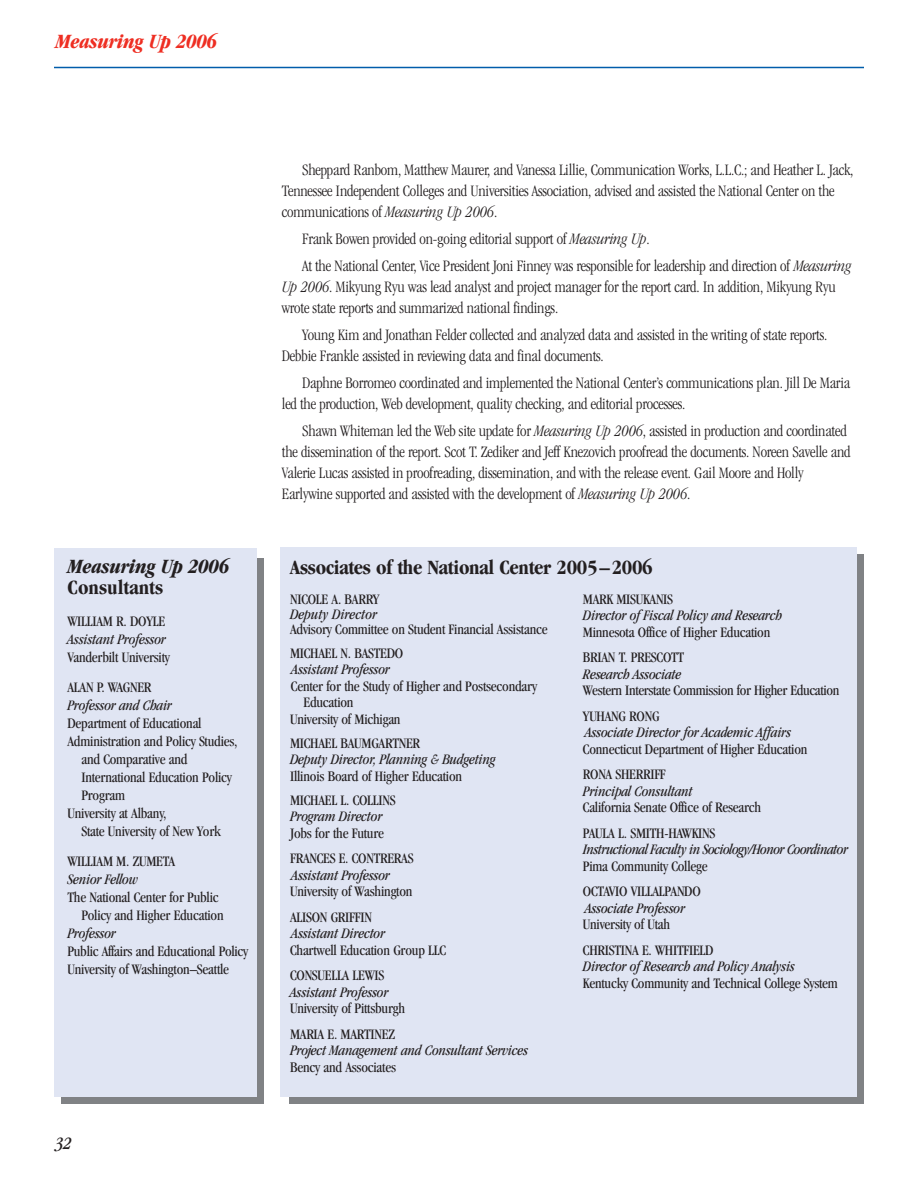
<style>
.page{position:relative;width:918px;height:1188px;background:#fff}
.page>*{position:absolute;margin:0;border:0;box-sizing:border-box;transform-origin:0 0}
.t1{font:700 condensed 21px "Garamond";letter-spacing:-.015em;color:#231f20}
.t2{font:italic 700 condensed 21px "Garamond";letter-spacing:-.015em;color:#ee2e22}
.t3{font:italic 700 condensed 21px "Garamond";letter-spacing:-.015em;color:#231f20}
.t4{font:italic condensed 18px "Garamond";color:#231f20}
.t5{font:300 condensed 16.5px/21px "Garamond";letter-spacing:-.01em;color:#231f20}
.t6{font:condensed 15px/25.5px "Garamond";letter-spacing:-.015em;color:#231f20}
.t7{font:italic condensed 15px "Garamond";letter-spacing:-.015em;color:#231f20}
.t8{font:italic condensed 15px "Garamond";letter-spacing:-.035em;color:#231f20}
.s1{font-style:italic}
</style>
<div class="page">
<div style="left:290px;top:554px;width:574px;height:550px;background:#808285"></div>
<div style="left:280px;top:547px;width:576px;height:549px;background:#e0e5f3"></div>
<hr style="left:54px;top:67px;width:810px;height:1px;background:#015dab">
<div style="left:62px;top:558px;width:202px;height:546px;background:#808285"></div>
<div style="left:54px;top:548px;width:202px;height:549px;background:#e0e5f3"></div>
<p class="t2" style="left:56px;top:33px;width:163px">Measuring Up 2006</p>
<p class="t5" style="left:282px;top:161px;width:573px;text-indent:20px">Sheppard Ranbom, Matthew Maurer, and Vanessa Lillie, Communication Works, L.L.C.; and Heather L. Jack,<br>Tennessee Independent Colleges and Universities Association, advised and assisted the National Center on the communications of <span class="s1">Measuring Up 2006</span>.</p>
<p class="t5" style="left:302px;top:227px;width:551px;line-height:27px">Frank Bowen provided on-going editorial support of <span class="s1">Measuring Up</span>.<br>At the National Center, Vice President Joni Finney was responsible for leadership and direction of <span class="s1">Measuring</span></p>
<p class="t5" style="left:282px;top:278px;width:555px"><span class="s1">Up 2006</span>. Mikyung Ryu was lead analyst and project manager for the report card. In addition, Mikyung Ryu wrote state reports and summarized national findings.</p>
<p class="t5" style="left:282px;top:326px;width:547px;text-indent:20px">Young Kim and Jonathan Felder collected and analyzed data and assisted in the writing of state reports.<br>Debbie Frankle assisted in reviewing data and final documents.</p>
<p class="t5" style="left:282px;top:373px;width:570px;text-indent:20px">Daphne Borromeo coordinated and implemented the National Center’s communications plan. Jill De Maria led the production, Web development, quality checking, and editorial processes.</p>
<p class="t5" style="left:282px;top:421px;width:570px;text-indent:20px">Shawn Whiteman led the Web site update for <span class="s1">Measuring Up 2006</span>, assisted in production and coordinated the dissemination of the report. Scot T. Zediker and Jeff Knezovich proofread the documents. Noreen Savelle and Valerie Lucas assisted in proofreading, dissemination, and with the release event. Gail Moore and Holly Earlywine supported and assisted with the development of <span class="s1">Measuring Up 2006</span>.</p>
<p class="t3" style="left:68px;top:559px;width:163px">Measuring Up 2006</p>
<p class="t1" style="left:290px;top:559px;width:364px">Associates of the National Center 2005–2006</p>
<p class="t1" style="left:68px;top:580px;width:97px">Consultants</p>
<p class="t6" style="left:68px;top:610px;width:99px">WILLIAM R. DOYLE</p>
<p class="t7" style="left:68px;top:633px;width:100px">Assistant Professor</p>
<p class="t6" style="left:68px;top:643px;width:104px;line-height:30px">Vanderbilt University<br>ALAN P. WAGNER</p>
<p class="t7" style="left:68px;top:699px;width:106px">Professor and Chair</p>
<p class="t6" style="left:68px;top:712px;width:136px">Department of Educational</p>
<p class="t6" style="left:68px;top:730px;width:172px">Administration and Policy Studies,</p>
<p class="t6" style="left:81px;top:748px;width:108px">and Comparative and</p>
<p class="t6" style="left:81px;top:766px;width:152px">International Education Policy</p>
<p class="t6" style="left:81px;top:784px;width:45px">Program</p>
<p class="t6" style="left:68px;top:802px;width:100px">University at Albany,</p>
<p class="t6" style="left:81px;top:820px;width:141px">State University of New York</p>
<p class="t6" style="left:68px;top:850px;width:109px">WILLIAM M. ZUMETA</p>
<p class="t7" style="left:68px;top:873px;width:72px">Senior Fellow</p>
<p class="t6" style="left:81px;top:889px;width:144px;line-height:18px;text-indent:-14px">The National Center for Public<br>Policy and Higher Education</p>
<p class="t7" style="left:68px;top:927px;width:50px">Professor</p>
<p class="t6" style="left:68px;top:943px;width:182px;line-height:18px">Public Affairs and Educational Policy<br>University of Washington–Seattle</p>
<p class="t6" style="left:290px;top:588px;width:91px">NICOLE A. BARRY</p>
<p class="t7" style="left:290px;top:608px;width:88px">Deputy Director</p>
<p class="t6" style="left:290px;top:618px;width:259px;line-height:24px">Advisory Committee on Student Financial Assistance<br>MICHAEL N. BASTEDO</p>
<p class="t7" style="left:292px;top:664px;width:100px">Assistant Professor</p>
<p class="t6" style="left:291px;top:675px;width:248px">Center for the Study of Higher and Postsecondary</p>
<p class="t6" style="left:304px;top:691px;width:52px">Education</p>
<p class="t6" style="left:290px;top:708px;width:112px">University of Michigan</p>
<p class="t6" style="left:290px;top:731px;width:132px">MICHAEL BAUMGARTNER</p>
<p class="t7" style="left:290px;top:754px;width:207px">Deputy Director, Planning &amp; Budgeting</p>
<p class="t6" style="left:290px;top:765px;width:174px;line-height:24px">Illinois Board of Higher Education<br>MICHAEL L. COLLINS</p>
<p class="t7" style="left:290px;top:811px;width:94px">Program Director</p>
<p class="t6" style="left:290px;top:821px;width:125px">Jobs for the Future<br>FRANCES E. CONTRERAS</p>
<p class="t7" style="left:292px;top:869px;width:100px">Assistant Professor</p>
<p class="t6" style="left:290px;top:880px;width:124px">University of Washington<br>ALISON GRIFFIN</p>
<p class="t7" style="left:292px;top:928px;width:95px">Assistant Director</p>
<p class="t6" style="left:290px;top:938px;width:158px">Chartwell Education Group LLC<br>CONSUELLA LEWIS</p>
<p class="t7" style="left:290px;top:986px;width:100px">Assistant Professor</p>
<p class="t6" style="left:290px;top:997px;width:117px">University of Pittsburgh<br>MARIA E. MARTINEZ</p>
<p class="t7" style="left:290px;top:1045px;width:240px">Project Management and Consultant Services</p>
<p class="t6" style="left:290px;top:1055px;width:107px">Bency and Associates</p>
<p class="t6" style="left:583px;top:588px;width:92px">MARK MISUKANIS</p>
<p class="t7" style="left:583px;top:610px;width:201px">Director of Fiscal Policy and Research</p>
<p class="t6" style="left:583px;top:621px;width:189px">Minnesota Office of Higher Education<br>BRIAN T. PRESCOTT</p>
<p class="t7" style="left:583px;top:668px;width:100px">Research Associate</p>
<p class="t6" style="left:583px;top:679px;width:258px">Western Interstate Commission for Higher Education<br>YUHANG RONG</p>
<p class="t7" style="left:585px;top:727px;width:208px">Associate Director for Academic Affairs</p>
<p class="t6" style="left:583px;top:737px;width:226px">Connecticut Department of Higher Education<br>RONA SHERRIFF</p>
<p class="t7" style="left:583px;top:785px;width:111px">Principal Consultant</p>
<p class="t6" style="left:583px;top:796px;width:180px">California Senate Office of Research<br>PAULA L. SMITH-HAWKINS</p>
<p class="t8" style="left:583px;top:844px;width:267px">Instructional Faculty in Sociology/Honor Coordinator</p>
<p class="t6" style="left:583px;top:854px;width:126px">Pima Community College<br>OCTAVIO VILLALPANDO</p>
<p class="t7" style="left:585px;top:902px;width:101px">Associate Professor</p>
<p class="t6" style="left:583px;top:913px;width:132px">University of Utah<br>CHRISTINA E. WHITFIELD</p>
<p class="t7" style="left:583px;top:961px;width:214px">Director of Research and Policy Analysis</p>
<p class="t6" style="left:583px;top:971px;width:257px">Kentucky Community and Technical College System</p>
<p class="t4" style="left:56px;top:1137px;width:17px">32</p>
</div>
